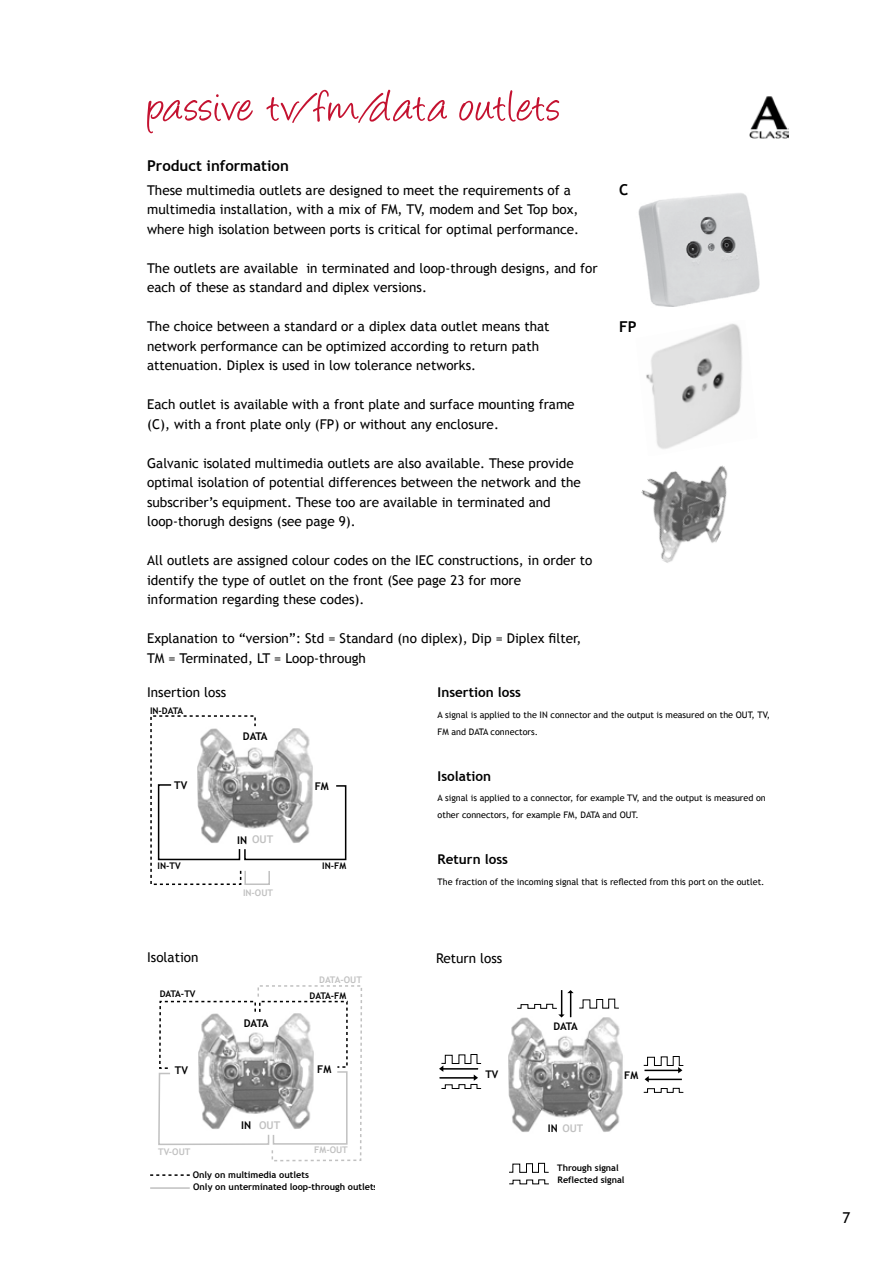
<style>
.page{position:relative;width:893px;height:1263px;background:#fff}
.page>*{position:absolute;margin:0;border:0;box-sizing:border-box;transform-origin:0 0}
.t1{font:51px "Angelina DKT";letter-spacing:.03em;color:#c41230}
.t2{font:700 15px "Trebuchet MS";color:#000}
.t3{font:15px "Trebuchet MS";color:#000}
.t4{font:13.5px/19.5px "Trebuchet MS";color:#000}
.t5{font:700 13.5px "Trebuchet MS";color:#000}
.t6{font:700 10.65px "Trebuchet MS";color:#000}
.t7{font:700 10.65px "Trebuchet MS";color:#c1c1c1}
.t8{font:700 10.5px "Trebuchet MS";color:#000}
.t9{font:700 10.5px "Trebuchet MS";color:#c1c1c1}
.t10{font:700 9.15px/11.9px "Trebuchet MS";color:#000}
.t11{font:700 9.15px "Trebuchet MS";color:#c1c1c1}
.t12{font:9px/16.5px "Trebuchet MS";color:#000}
.t13{font:700 9px/11.7px "Trebuchet MS";color:#000}
.s1{color:#000}
</style>
<div class="page">
<img style="left:638px;top:193px;width:122px;height:114px">
<img style="left:749px;top:96px;width:39px;height:42px">
<img style="left:646px;top:323px;width:96px;height:126px">
<img style="left:641px;top:465px;width:87px;height:98px">
<svg style="left:150px;top:715px;width:197px;height:171px"></svg>
<svg style="left:158px;top:985px;width:204px;height:177px"></svg>
<svg style="left:150px;top:1174px;width:40px;height:2px"></svg>
<hr style="left:150px;top:1187px;width:40px;height:2px;background:#c1c1c1">
<img style="left:508px;top:1017px;width:115px;height:115px">
<svg style="left:439px;top:1054px;width:43px;height:35px"></svg>
<svg style="left:517px;top:990px;width:102px;height:27px"></svg>
<svg style="left:643px;top:1056px;width:41px;height:37px"></svg>
<svg style="left:509px;top:1162px;width:40px;height:11px"></svg>
<svg style="left:509px;top:1179px;width:40px;height:6px"></svg>
<h1 class="t1" style="left:147px;top:85px;width:415px">passive tv/fm/data outlets</h1>
<p class="t2" style="left:147px;top:157px;width:143px">Product information</p>
<p class="t4" style="left:147px;top:181px;width:434px">These multimedia outlets are designed to meet the requirements of a multimedia installation, with a mix of FM, TV, modem and Set Top box, where high isolation between ports is critical for optimal performance.</p>
<p class="t4" style="left:147px;top:259px;width:452px">The outlets are available in terminated and loop-through designs, and for each of these as standard and diplex versions.</p>
<p class="t4" style="left:147px;top:317px;width:404px">The choice between a standard or a diplex data outlet means that network performance can be optimized according to return path attenuation. Diplex is used in low tolerance networks.</p>
<p class="t4" style="left:147px;top:395px;width:429px">Each outlet is available with a front plate and surface mounting frame (C), with a front plate only (FP) or without any enclosure.</p>
<p class="t4" style="left:147px;top:454px;width:435px">Galvanic isolated multimedia outlets are also available. These provide optimal isolation of potential differences between the network and the subscriber’s equipment. These too are available in terminated and loop-thorugh designs (see page 9).</p>
<p class="t4" style="left:147px;top:551px;width:447px">All outlets are assigned colour codes on the IEC constructions, in order to identify the type of outlet on the front (See page 23 for more information regarding these codes).</p>
<p class="t4" style="left:147px;top:629px;width:436px">Explanation to “version”: Std = Standard (no diplex), Dip = Diplex filter,<br>TM = Terminated, LT = Loop-through</p>
<p class="t2" style="left:619px;top:181px;width:11px">C</p>
<p class="t2" style="left:619px;top:318px;width:19px">FP</p>
<p class="t4" style="left:147px;top:683px;width:81px">Insertion loss</p>
<p class="t10" style="left:150px;top:705px;width:35px">IN-DATA</p>
<p class="t6" style="left:243px;top:730px;width:26px">DATA</p>
<p class="t6" style="left:174px;top:778px;width:15px">TV</p>
<p class="t6" style="left:315px;top:780px;width:16px">FM</p>
<p class="t7" style="left:237px;top:833px;width:37px"><span class="s1">IN</span> OUT</p>
<p class="t10" style="left:157px;top:859px;width:25px">IN-TV</p>
<p class="t10" style="left:322px;top:859px;width:26px">IN-FM</p>
<p class="t11" style="left:243px;top:887px;width:32px">IN-OUT</p>
<p class="t4" style="left:147px;top:947px;width:53px">Isolation</p>
<p class="t10" style="left:160px;top:988px;width:37px">DATA-TV</p>
<p class="t6" style="left:244px;top:1017px;width:26px">DATA</p>
<p class="t11" style="left:319px;top:973px;width:44px">DATA-OUT</p>
<p class="t10" style="left:310px;top:990px;width:38px">DATA-FM</p>
<p class="t6" style="left:175px;top:1064px;width:15px">TV</p>
<p class="t6" style="left:317px;top:1063px;width:16px">FM</p>
<p class="t7" style="left:241px;top:1118px;width:41px"><span class="s1">IN</span> OUT</p>
<p class="t11" style="left:314px;top:1144px;width:35px">FM-OUT</p>
<p class="t10" style="left:193px;top:1169px;width:186px">Only on multimedia outlets<br>Only on unterminated loop-through outlets</p>
<p class="t11" style="left:158px;top:1146px;width:34px">TV-OUT</p>
<p class="t5" style="left:438px;top:684px;width:85px">Insertion loss</p>
<p class="t12" style="left:438px;top:707px;width:334px">A signal is applied to the IN connector and the output is measured on the OUT, TV,<br>FM and DATA connectors.</p>
<p class="t5" style="left:438px;top:767px;width:55px">Isolation</p>
<p class="t12" style="left:438px;top:790px;width:330px">A signal is applied to a connector, for example TV, and the output is measured on other connectors, for example FM, DATA and OUT.</p>
<p class="t5" style="left:438px;top:850px;width:72px">Return loss</p>
<p class="t12" style="left:438px;top:873px;width:328px">The fraction of the incoming signal that is reflected from this port on the outlet.</p>
<p class="t4" style="left:436px;top:949px;width:68px">Return loss</p>
<p class="t8" style="left:553px;top:1019px;width:26px">DATA</p>
<p class="t8" style="left:486px;top:1067px;width:14px">TV</p>
<p class="t8" style="left:624px;top:1069px;width:15px">FM</p>
<p class="t9" style="left:548px;top:1121px;width:37px"><span class="s1">IN</span> OUT</p>
<p class="t13" style="left:557px;top:1162px;width:69px">Through signal<br>Reflected signal</p>
<p class="t3" style="left:842px;top:1209px;width:9px">7</p>
</div>
